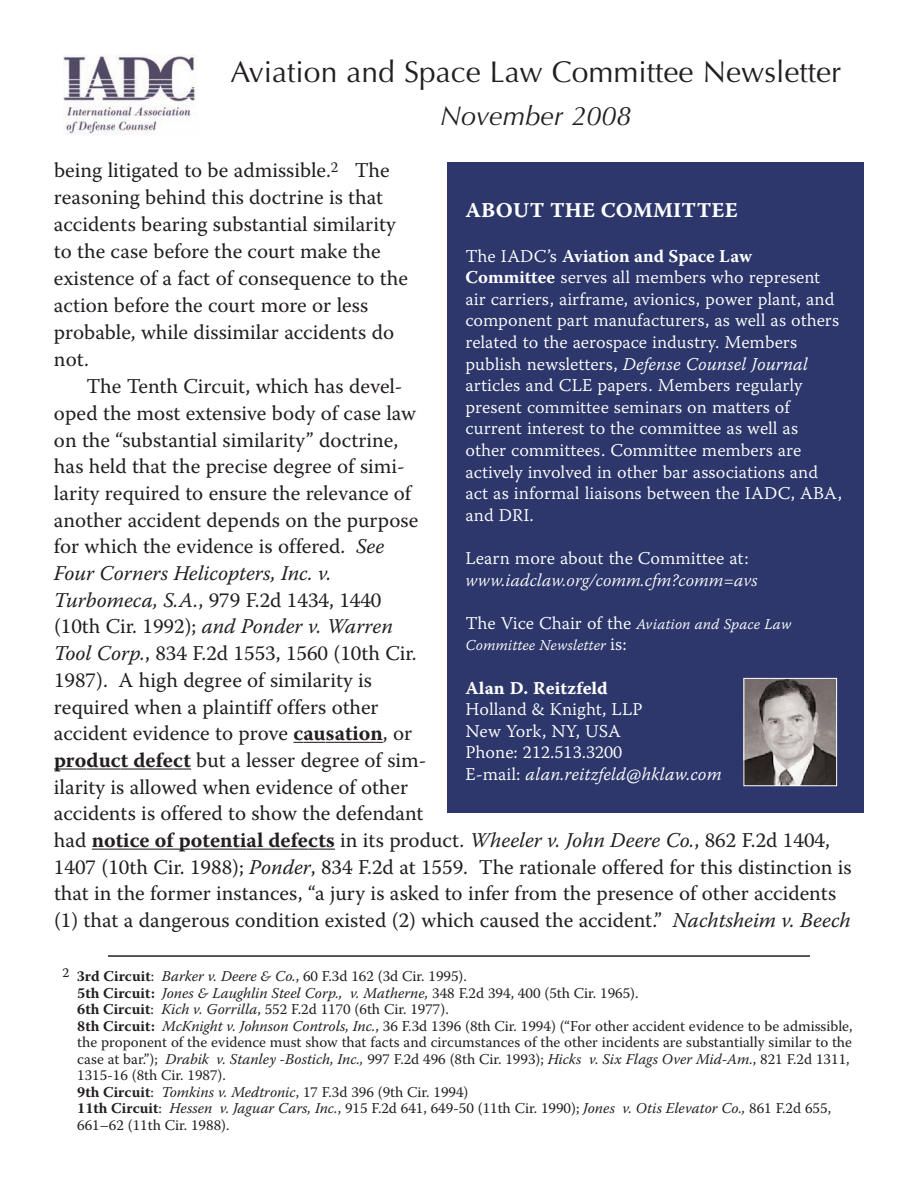
<style>
.page{position:relative;width:918px;height:1188px;background:#fff}
.page>*{position:absolute;margin:0;border:0;box-sizing:border-box;transform-origin:0 0}
.t1{font:30px "Optima";color:#231f20}
.t2{font:italic 27px "Optima";color:#231f20}
.t3{font:21px/26.7px "Warnock Pro";color:#231f20}
.t4{font:21px "Warnock Pro Bold Capt";letter-spacing:.005em;color:#fff}
.t5{font:18px/21.6px "Warnock Pro Light Capt";color:#fff}
.t6{font:18px "Warnock Pro Light It Capt";color:#fff}
.t7{font:italic 300 18px "Warnock Pro";color:#fff}
.t8{font:700 18px "Warnock Pro";color:#fff}
.t9{font:18px "Warnock Pro Bold Capt";color:#fff}
.t10{font:15px/16.5px "Warnock Pro";color:#231f20}
.t11{font:15px/21.6px "Warnock Pro Light It Capt";color:#fff}
.s1{font-style:italic}
.s2{font-weight:700}
.s3{font-family:"Warnock Pro Light Capt";font-weight:400}
.s4{font-family:"Warnock Pro";font-weight:700}
.s5{font-family:"Warnock Pro Light Capt"}
.s6{font-family:"Warnock Pro Light Capt";font-size:18px}
</style>
<div class="page">
<svg style="left:293px;top:742px;width:52px;height:1px"></svg>
<hr style="left:345px;top:742px;width:38px;height:1px;background:#231f20">
<hr style="left:54px;top:769px;width:32px;height:1px;background:#231f20">
<hr style="left:87px;top:769px;width:34px;height:1px;background:#231f20">
<hr style="left:121px;top:769px;width:52px;height:1px;background:#231f20">
<svg style="left:173px;top:769px;width:18px;height:1px"></svg>
<hr style="left:92px;top:849px;width:99px;height:1px;background:#231f20">
<hr style="left:191px;top:849px;width:55px;height:1px;background:#231f20">
<hr style="left:257px;top:849px;width:51px;height:1px;background:#231f20">
<svg style="left:308px;top:849px;width:27px;height:1px"></svg>
<img style="left:64px;top:54px;width:132px;height:81px">
<div style="left:448px;top:162px;width:416px;height:651px;background:#2d376b"></div>
<img style="left:746px;top:680px;width:89px;height:104px">
<div style="left:744px;top:678px;width:93px;height:108px;border:1px solid #fff"></div>
<hr style="left:108px;top:955px;width:702px;height:2px;background:#231f20">
<h1 class="t1" style="left:231px;top:54px;width:612px">Aviation and Space Law Committee Newsletter</h1>
<p class="t2" style="left:440px;top:100px;width:193px">November 2008</p>
<p class="t3" style="left:54px;top:159px;width:355px">being litigated to be admissible.<sup>2</sup> The reasoning behind this doctrine is that accidents bearing substantial similarity to the case before the court make the existence of a fact of consequence to the action before the court more or less probable, while dissimilar accidents do not.</p>
<p class="t3" style="left:54px;top:375px;width:799px;text-indent:32px">The Tenth Circuit, which has devel-<br>oped the most extensive body of case law<br>on the “substantial similarity” doctrine,<br>has held that the precise degree of simi-<br>larity required to ensure the relevance of<br>another accident depends on the purpose<br>for which the evidence is offered. <span class="s1">See<br>Four Corners Helicopters, Inc. v.<br>Turbomeca, S.A.</span>, 979 F.2d 1434, 1440<br>(10th Cir. 1992); <span class="s1">and Ponder v. Warren<br>Tool Corp.</span>, 834 F.2d 1553, 1560 (10th Cir.<br>1987). A high degree of similarity is<br>required when a plaintiff offers other<br>accident evidence to prove <span class="s2">causation</span>, or<br><span class="s2">product defect</span> but a lesser degree of sim-<br>ilarity is allowed when evidence of other<br>accidents is offered to show the defendant<br>had <span class="s2">notice of potential defects</span> in its product. <span class="s1">Wheeler v. John Deere Co.</span>, 862 F.2d 1404, 1407 (10th Cir. 1988); <span class="s1">Ponder</span>, 834 F.2d at 1559. The rationale offered for this distinction is that in the former instances, “a jury is asked to infer from the presence of other accidents (1) that a dangerous condition existed (2) which caused the accident.” <span class="s1">Nachtsheim v. Beech</span></p>
<p class="t4" style="left:466px;top:203px;width:274px">ABOUT THE COMMITTEE</p>
<p class="t8" style="left:466px;top:249px;width:288px"><span class="s3">The IADC’s</span> Aviation and Space Law</p>
<p class="t5" style="left:466px;top:268px;width:375px"><span class="s4">Committee</span> serves all members who represent air carriers, airframe, avionics, power plant, and component part manufacturers, as well as others related to the aerospace industry. Members</p>
<p class="t6" style="left:466px;top:357px;width:344px"><span class="s5">publish newsletters,</span> Defense Counsel Journal</p>
<p class="t5" style="left:466px;top:376px;width:378px">articles and CLE papers. Members regularly present committee seminars on matters of current interest to the committee as well as other committees. Committee members are actively involved in other bar associations and act as informal liaisons between the IADC, ABA, and DRI.</p>
<p class="t5" style="left:466px;top:549px;width:285px">Learn more about the Committee at:</p>
<p class="t7" style="left:466px;top:573px;width:294px">www.iadclaw.org/comm.cfm?comm=avs</p>
<p class="t11" style="left:466px;top:614px;width:327px"><span class="s6">The Vice Chair of the</span> Aviation and Space Law<br>Committee Newsletter <span class="s6">is:</span></p>
<p class="t9" style="left:466px;top:681px;width:144px">Alan D. Reitzfeld</p>
<p class="t5" style="left:466px;top:700px;width:179px">Holland &amp; Knight, LLP<br>New York, NY, USA<br>Phone: 212.513.3200</p>
<p class="t6" style="left:466px;top:767px;width:258px"><span class="s5">E-mail:</span> alan.reitzfeld@hklaw.com</p>
<p class="t10" style="left:77px;top:969px;width:777px;text-indent:-15px"><sup>2</sup> <span class="s2">3rd Circuit</span>: <span class="s1">Barker v. Deere &amp; Co.</span>, 60 F.3d 162 (3d Cir. 1995).<br><span class="s2">5th Circuit:</span> <span class="s1">Jones &amp; Laughlin Steel Corp., v. Matherne,</span> 348 F.2d 394, 400 (5th Cir. 1965).<br><span class="s2">6th Circuit</span>: <span class="s1">Kich v. Gorrilla</span>, 552 F.2d 1170 (6th Cir. 1977).<br><span class="s2">8th Circuit:</span> <span class="s1">McKnight v. Johnson Controls, Inc.</span>, 36 F.3d 1396 (8th Cir. 1994) (“For other accident evidence to be admissible, the proponent of the evidence must show that facts and circumstances of the other incidents are substantially similar to the case at bar.”); <span class="s1">Drabik v. Stanley -Bostich, Inc.,</span> 997 F.2d 496 (8th Cir. 1993); <span class="s1">Hicks v. Six Flags Over Mid-Am.</span>, 821 F.2d 1311, 1315-16 (8th Cir. 1987).<br><span class="s2">9th Circuit</span>: <span class="s1">Tomkins v. Medtronic</span>, 17 F.3d 396 (9th Cir. 1994)<br><span class="s2">11th Circuit</span>: <span class="s1">Hessen v. Jaguar Cars, Inc.</span>, 915 F.2d 641, 649-50 (11th Cir. 1990); <span class="s1">Jones v. Otis Elevator Co.,</span> 861 F.2d 655, 661–62 (11th Cir. 1988).</p>
</div>
